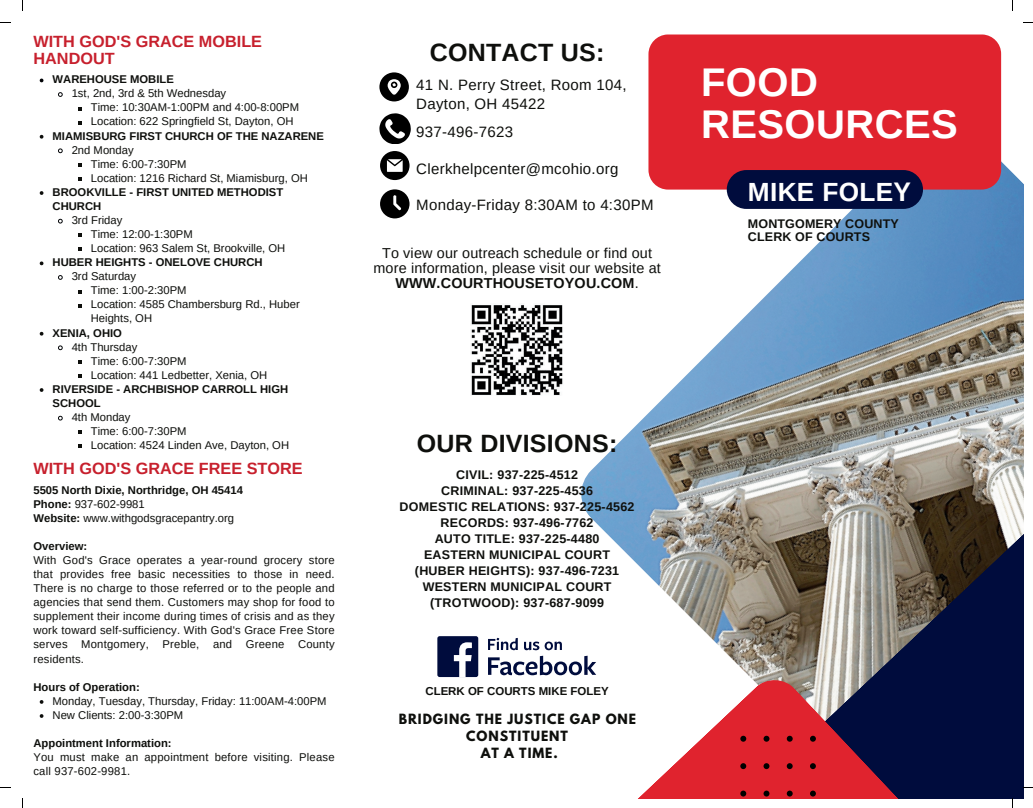
<style>
.page{position:relative;width:1033px;height:808px;background:#fff}
.page>*{position:absolute;margin:0;border:0;box-sizing:border-box;transform-origin:0 0}
.t1{font:700 40px/42.2px "Arimo";letter-spacing:.01em;color:#fff}
.t2{font:700 26.25px "Arimo";letter-spacing:.01em;color:#fff}
.t3{font:700 25px "Arimo";letter-spacing:.01em;color:#0e0f0c}
.t4{font:700 16.25px/16.9px "Arimo";color:#c7202d}
.t5{font:15px/18.8px "Arimo";letter-spacing:.02em;color:#0e0f0c}
.t6{font:14.38px/15px "Arimo";letter-spacing:.01em;color:#0e0f0c;text-align:center}
.t7{font:700 12.5px/16px "Arimo";letter-spacing:.02em;color:#0e0f0c;text-align:center}
.t8{font:700 12.5px/16.9px "League Spartan";letter-spacing:.075em;color:#0e0f0c;text-align:center}
.t9{font:700 11.5px "Arimo";color:#0e0f0c}
.t10{font:11.25px/14px "Arimo";color:#0e0f0c}
.t11{font:700 11.25px/14px "Arimo";color:#0e0f0c}
.t12{font:11.25px/14px "Arimo";letter-spacing:.02em;color:#0e0f0c}
.s1{font-weight:400}
.s2{font-weight:700}
</style>
<div class="page">
<img style="left:581px;top:125px;width:442px;height:548px">
<div style="left:648px;top:34px;width:353px;height:155px;background:#e0232e;border-radius:19px"></div>
<div style="left:726px;top:170px;width:197px;height:39px;background:#000c3d;border-radius:19px"></div>
<svg style="left:794px;top:461px;width:229px;height:212px;background:#6e6a6a"></svg>
<svg style="left:639px;top:673px;width:384px;height:125px"></svg>
<svg style="left:740px;top:735px;width:76px;height:63px;background:#d0202a"></svg>
<img style="left:471px;top:305px;width:92px;height:90px">
<svg style="left:380px;top:151px;width:29px;height:29px"></svg>
<svg style="left:379px;top:72px;width:30px;height:29px"></svg>
<svg style="left:379px;top:113px;width:32px;height:31px"></svg>
<svg style="left:380px;top:189px;width:29px;height:29px"></svg>
<svg style="left:58px;top:92px;width:5px;height:5px"></svg>
<svg style="left:78px;top:107px;width:4px;height:3px"></svg>
<svg style="left:78px;top:121px;width:4px;height:3px"></svg>
<svg style="left:40px;top:135px;width:3px;height:4px"></svg>
<svg style="left:58px;top:148px;width:5px;height:6px"></svg>
<svg style="left:78px;top:163px;width:4px;height:4px"></svg>
<svg style="left:78px;top:177px;width:4px;height:4px"></svg>
<svg style="left:40px;top:191px;width:3px;height:4px"></svg>
<svg style="left:58px;top:218px;width:5px;height:6px"></svg>
<svg style="left:78px;top:233px;width:4px;height:4px"></svg>
<svg style="left:78px;top:247px;width:4px;height:4px"></svg>
<svg style="left:40px;top:261px;width:3px;height:4px"></svg>
<svg style="left:58px;top:275px;width:5px;height:5px"></svg>
<svg style="left:78px;top:290px;width:4px;height:3px"></svg>
<svg style="left:78px;top:304px;width:4px;height:3px"></svg>
<svg style="left:58px;top:345px;width:5px;height:6px"></svg>
<svg style="left:78px;top:360px;width:4px;height:4px"></svg>
<svg style="left:78px;top:374px;width:4px;height:4px"></svg>
<svg style="left:40px;top:388px;width:3px;height:4px"></svg>
<svg style="left:58px;top:415px;width:5px;height:6px"></svg>
<svg style="left:78px;top:430px;width:4px;height:4px"></svg>
<svg style="left:78px;top:444px;width:4px;height:4px"></svg>
<svg style="left:488px;top:637px;width:108px;height:38px"></svg>
<div style="left:437px;top:636px;width:41px;height:41px;background:#000c3d;border-radius:2px"></div>
<svg style="left:454px;top:642px;width:18px;height:35px"></svg>
<h3 class="t4" style="left:33px;top:33px;width:230px">WITH GOD'S GRACE MOBILE<br>HANDOUT</h3>
<p class="t11" style="left:53px;top:73px;width:123px">WAREHOUSE MOBILE</p>
<p class="t10" style="left:91px;top:86px;width:210px;text-indent:-19px">1st, 2nd, 3rd &amp; 5th Wednesday<br>Time: 10:30AM-1:00PM and 4:00-8:00PM<br>Location: 622 Springfield St, Dayton, OH</p>
<p class="t11" style="left:53px;top:129px;width:273px">MIAMISBURG FIRST CHURCH OF THE NAZARENE</p>
<p class="t10" style="left:91px;top:143px;width:218px;text-indent:-19px">2nd Monday<br>Time: 6:00-7:30PM<br>Location: 1216 Richard St, Miamisburg, OH</p>
<p class="t11" style="left:53px;top:185px;width:232px">BROOKVILLE - FIRST UNITED METHODIST<br>CHURCH</p>
<p class="t10" style="left:91px;top:213px;width:196px;text-indent:-19px">3rd Friday<br>Time: 12:00-1:30PM<br>Location: 963 Salem St, Brookville, OH</p>
<p class="t11" style="left:53px;top:255px;width:212px">HUBER HEIGHTS - ONELOVE CHURCH</p>
<p class="t10" style="left:91px;top:269px;width:210px;text-indent:-19px">3rd Saturday<br>Time: 1:00-2:30PM<br>Location: 4585 Chambersburg Rd., Huber<br>Heights, OH</p>
<p class="t11" style="left:53px;top:326px;width:71px">XENIA, OHIO</p>
<p class="t10" style="left:91px;top:340px;width:178px;text-indent:-19px">4th Thursday<br>Time: 6:00-7:30PM<br>Location: 441 Ledbetter, Xenia, OH</p>
<p class="t11" style="left:53px;top:382px;width:237px">RIVERSIDE - ARCHBISHOP CARROLL HIGH<br>SCHOOL</p>
<p class="t10" style="left:91px;top:410px;width:200px;text-indent:-19px">4th Monday<br>Time: 6:00-7:30PM<br>Location: 4524 Linden Ave, Dayton, OH</p>
<h3 class="t4" style="left:33px;top:460px;width:271px">WITH GOD'S GRACE FREE STORE</h3>
<p class="t11" style="left:33px;top:483px;width:211px">5505 North Dixie, Northridge, OH 45414<br>Phone: <span class="s1">937-602-9981<br></span>Website: <span class="s1">www.withgodsgracepantry.org</span></p>
<p class="t11" style="left:33px;top:539px;width:55px">Overview:</p>
<p class="t10" style="left:33px;top:553px;width:303px;text-align:justify">With God's Grace operates a year-round grocery store that provides free basic necessities to those in need.<br>There is no charge to those referred or to the people and agencies that send them. Customers may shop for food to supplement their income during times of crisis and as they work toward self-sufficiency. With God's Grace Free Store serves Montgomery, Preble, and Greene County residents.</p>
<p class="t11" style="left:33px;top:680px;width:108px">Hours of Operation:</p>
<p class="t10" style="left:53px;top:694px;width:275px">Monday, Tuesday, Thursday, Friday: 11:00AM-4:00PM<br>New Clients: 2:00-3:30PM</p>
<p class="t11" style="left:33px;top:736px;width:140px">Appointment Information:</p>
<p class="t12" style="left:33px;top:750px;width:303px">You must make an appointment before visiting. Please call 937-602-9981.</p>
<h3 class="t3" style="left:430px;top:35px;width:176px">CONTACT US:</h3>
<h3 class="t5" style="left:416px;top:76px;width:212px">41 N. Perry Street, Room 104,<br>Dayton, OH 45422</h3>
<h3 class="t5" style="left:416px;top:122px;width:98px">937-496-7623</h3>
<h3 class="t5" style="left:416px;top:159px;width:203px">Clerkhelpcenter@mcohio.org</h3>
<h3 class="t5" style="left:416px;top:196px;width:239px">Monday-Friday 8:30AM to 4:30PM</h3>
<p class="t6" style="left:373px;top:246px;width:289px">To view our outreach schedule or find out more information, please visit our website at<br><span class="s2">WWW.COURTHOUSETOYOU.COM</span>.</p>
<h3 class="t3" style="left:417px;top:426px;width:202px">OUR DIVISIONS:</h3>
<p class="t7" style="left:399px;top:467px;width:236px">CIVIL: 937-225-4512<br>CRIMINAL: 937-225-4536<br>DOMESTIC RELATIONS: 937-225-4562<br>RECORDS: 937-496-7762<br>AUTO TITLE: 937-225-4480<br>EASTERN MUNICIPAL COURT (HUBER HEIGHTS): 937-496-7231<br>WESTERN MUNICIPAL COURT (TROTWOOD): 937-687-9099</p>
<p class="t9" style="left:425px;top:683px;width:185px">CLERK OF COURTS MIKE FOLEY</p>
<p class="t8" style="left:399px;top:710px;width:239px">BRIDGING THE JUSTICE GAP ONE<br>CONSTITUENT<br>AT A TIME.</p>
<h1 class="t1" style="left:701px;top:62px;width:258px">FOOD<br>RESOURCES</h1>
<h2 class="t2" style="left:748px;top:174px;width:165px">MIKE FOLEY</h2>
<p class="t7" style="left:748px;top:218px;width:152px;line-height:12.2px;text-align:left">MONTGOMERY COUNTY<br>CLERK OF COURTS</p>
</div>
